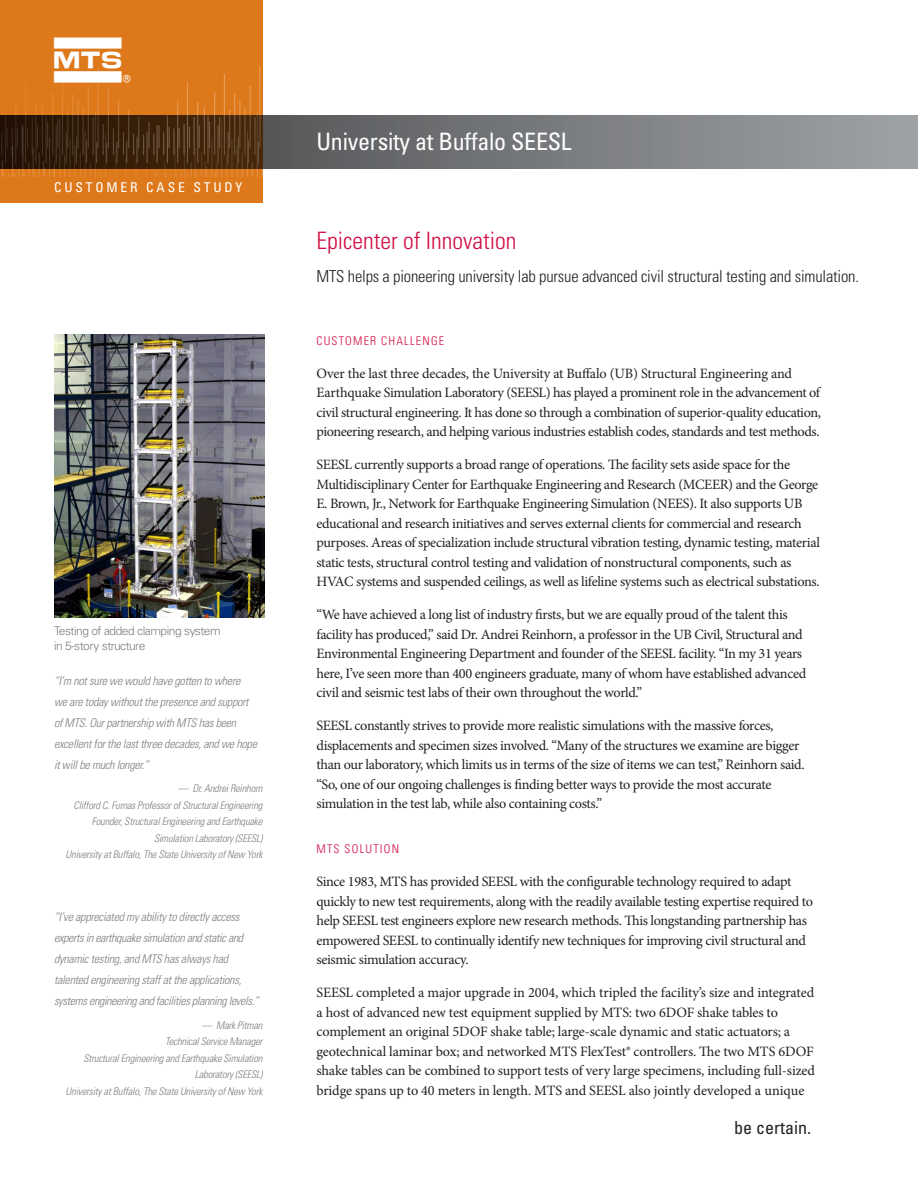
<style>
.page{position:relative;width:918px;height:1188px;background:#fff}
.page>*{position:absolute;margin:0;border:0;box-sizing:border-box;transform-origin:0 0}
.t1{font:45px "MTS Systems Systems Corporation";color:#fff}
.WHITE_HEADLINE{font:condensed 24px "Univers";letter-spacing:-.01em;color:#fff}
.RED_HEADLINE{font:300 condensed 24px "Univers";color:#d20d44}
.MTS_be_certain{font:condensed 18px "Univers";color:#231f20}
.INTRO_TEXT{font:300 condensed 16.5px "Univers";letter-spacing:-.01em;color:#231f20}
.BODY_COPY2{font:14.25px/19.5px "Minion Pro";letter-spacing:-.025em;color:#231f20}
.SUBHEADS2{font:condensed 13.5px "Univers";letter-spacing:.21em;color:#fff}
.QUOTE_TEXT{font:italic 300 condensed 12px/21px "Univers";letter-spacing:-.02em;color:#7d7f82}
.QUOTE_TEXT-2{font:300 12px/15px "Univers";letter-spacing:-.04em;color:#7d7f82}
.SUBHEADS2-2{font:300 condensed 12px "Univers";letter-spacing:.1em;color:#d20d44}
.QUOTE_NAME{font:italic 300 condensed 10.5px/16.5px "Univers";letter-spacing:-.02em;color:#7d7f82;text-align:right}
.QUOTE_TEXT-3{font:italic 300 condensed 10.5px/16.5px "Univers";letter-spacing:-.02em;color:#7d7f82;text-align:right}
</style>
<div class="page">
<svg style="left:262px;top:116px;width:656px;height:52px;background:#7b7d80"></svg>
<div style="left:0;top:0;width:262px;height:203px;background:#de791b"></div>
<hr style="left:5px;top:115px;width:1px;height:48px;background:#fff">
<hr style="left:15px;top:101px;width:1px;height:62px;background:#fff">
<hr style="left:25px;top:82px;width:1px;height:81px;background:#fff">
<hr style="left:35px;top:102px;width:1px;height:61px;background:#fff">
<hr style="left:46px;top:116px;width:1px;height:47px;background:#fff">
<hr style="left:56px;top:125px;width:1px;height:38px;background:#fff">
<hr style="left:66px;top:132px;width:1px;height:31px;background:#fff">
<hr style="left:116px;top:142px;width:2px;height:21px;background:#fff">
<hr style="left:136px;top:137px;width:2px;height:26px;background:#fff">
<hr style="left:147px;top:132px;width:1px;height:31px;background:#fff">
<hr style="left:167px;top:115px;width:1px;height:48px;background:#fff">
<hr style="left:177px;top:101px;width:1px;height:62px;background:#fff">
<hr style="left:187px;top:82px;width:1px;height:81px;background:#fff">
<hr style="left:197px;top:102px;width:1px;height:61px;background:#fff">
<hr style="left:207px;top:116px;width:2px;height:47px;background:#fff">
<hr style="left:218px;top:125px;width:1px;height:38px;background:#fff">
<hr style="left:228px;top:132px;width:1px;height:31px;background:#fff">
<hr style="left:32px;top:117px;width:1px;height:38px;background:#fff">
<hr style="left:42px;top:107px;width:1px;height:48px;background:#fff">
<hr style="left:52px;top:92px;width:1px;height:63px;background:#fff">
<hr style="left:62px;top:74px;width:1px;height:81px;background:#fff">
<hr style="left:72px;top:94px;width:1px;height:61px;background:#fff">
<hr style="left:83px;top:107px;width:1px;height:48px;background:#fff">
<hr style="left:93px;top:117px;width:1px;height:38px;background:#fff">
<hr style="left:103px;top:124px;width:1px;height:31px;background:#fff">
<svg style="left:123px;top:132px;width:4px;height:31px"></svg>
<svg style="left:133px;top:134px;width:1px;height:21px"></svg>
<svg style="left:143px;top:135px;width:1px;height:20px"></svg>
<hr style="left:194px;top:117px;width:1px;height:38px;background:#fff">
<hr style="left:204px;top:107px;width:1px;height:48px;background:#fff">
<hr style="left:214px;top:92px;width:1px;height:63px;background:#fff">
<hr style="left:224px;top:74px;width:1px;height:81px;background:#fff">
<hr style="left:234px;top:94px;width:1px;height:61px;background:#fff">
<hr style="left:244px;top:107px;width:2px;height:48px;background:#fff">
<hr style="left:254px;top:117px;width:2px;height:38px;background:#fff">
<hr style="left:57px;top:117px;width:1px;height:31px;background:#fff">
<hr style="left:67px;top:110px;width:1px;height:38px;background:#fff">
<hr style="left:77px;top:100px;width:2px;height:48px;background:#fff">
<hr style="left:88px;top:86px;width:1px;height:62px;background:#fff">
<hr style="left:98px;top:67px;width:1px;height:81px;background:#fff">
<hr style="left:108px;top:87px;width:1px;height:61px;background:#fff">
<hr style="left:118px;top:101px;width:1px;height:47px;background:#fff">
<hr style="left:128px;top:110px;width:1px;height:38px;background:#fff">
<hr style="left:138px;top:117px;width:1px;height:31px;background:#fff">
<hr style="left:148px;top:122px;width:2px;height:26px;background:#fff">
<hr style="left:219px;top:117px;width:1px;height:31px;background:#fff">
<hr style="left:229px;top:110px;width:1px;height:38px;background:#fff">
<hr style="left:239px;top:100px;width:1px;height:48px;background:#fff">
<hr style="left:250px;top:86px;width:1px;height:62px;background:#fff">
<hr style="left:259px;top:67px;width:2px;height:81px;background:#fff">
<hr style="left:59px;top:119px;width:1px;height:58px;background:#fff">
<hr style="left:70px;top:139px;width:1px;height:38px;background:#fff">
<svg style="left:76px;top:129px;width:38px;height:48px"></svg>
<hr style="left:221px;top:119px;width:1px;height:58px;background:#fff">
<hr style="left:231px;top:139px;width:2px;height:38px;background:#fff">
<svg style="left:238px;top:137px;width:25px;height:40px"></svg>
<svg style="left:1px;top:122px;width:54px;height:55px;background:#462910"></svg>
<svg style="left:63px;top:155px;width:2px;height:22px"></svg>
<hr style="left:74px;top:146px;width:1px;height:31px;background:#fff">
<hr style="left:84px;top:131px;width:2px;height:46px;background:#fff">
<hr style="left:95px;top:112px;width:1px;height:65px;background:#fff">
<hr style="left:105px;top:132px;width:1px;height:45px;background:#fff">
<hr style="left:115px;top:146px;width:1px;height:31px;background:#fff">
<hr style="left:125px;top:155px;width:2px;height:22px;background:#fff">
<svg style="left:135px;top:162px;width:2px;height:7px"></svg>
<svg style="left:144px;top:167px;width:3px;height:10px"></svg>
<svg style="left:153px;top:122px;width:64px;height:55px;background:#603b18"></svg>
<svg style="left:225px;top:155px;width:2px;height:22px"></svg>
<hr style="left:237px;top:146px;width:1px;height:31px;background:#fff">
<hr style="left:247px;top:131px;width:1px;height:46px;background:#fff">
<hr style="left:257px;top:112px;width:1px;height:65px;background:#fff">
<img style="left:54px;top:334px;width:210px;height:284px">
<p class="t1" style="left:54px;top:38px;width:80px">l</p>
<p class="SUBHEADS2" style="left:54px;top:179px;width:190px">CUSTOMER CASE STUDY</p>
<p class="QUOTE_TEXT-2" style="left:54px;top:623px;width:168px">Testing of added clamping system in 5-story structure</p>
<p class="QUOTE_TEXT" style="left:54px;top:670px;width:205px">“I’m not sure we would have gotten to where<br>we are today without the presence and support of MTS. Our partnership with MTS has been excellent for the last three decades, and we hope it will be much longer.”</p>
<p class="QUOTE_NAME" style="left:66px;top:780px;width:198px">— Dr. Andrei Reinhorn<br>Clifford C. Furnas Professor of Structural Engineering Founder, Structural Engineering and Earthquake Simulation Laboratory (SEESL)<br>University at Buffalo, The State University of New York</p>
<p class="QUOTE_TEXT" style="left:54px;top:906px;width:206px">“I’ve appreciated my ability to directly access experts in earthquake simulation and static and dynamic testing, and MTS has always had talented engineering staff at the applications, systems engineering and facilities planning levels.”</p>
<p class="QUOTE_TEXT-3" style="left:66px;top:1017px;width:198px">— Mark Pitman<br>Technical Service Manager<br>Structural Engineering and Earthquake Simulation Laboratory (SEESL)<br>University at Buffalo, The State University of New York</p>
<p class="WHITE_HEADLINE" style="left:316px;top:126px;width:257px">University at Buffalo SEESL</p>
<p class="RED_HEADLINE" style="left:316px;top:226px;width:201px">Epicenter of Innovation</p>
<p class="INTRO_TEXT" style="left:316px;top:266px;width:544px">MTS helps a pioneering university lab pursue advanced civil structural testing and simulation.</p>
<p class="SUBHEADS2-2" style="left:316px;top:334px;width:129px">CUSTOMER CHALLENGE</p>
<p class="BODY_COPY2" style="left:316px;top:364px;width:506px">Over the last three decades, the University at Buffalo (UB) Structural Engineering and Earthquake Simulation Laboratory (SEESL) has played a prominent role in the advancement of civil structural engineering. It has done so through a combination of superior-quality education, pioneering research, and helping various industries establish codes, standards and test methods.</p>
<p class="BODY_COPY2" style="left:316px;top:455px;width:505px">SEESL currently supports a broad range of operations. The facility sets aside space for the Multidisciplinary Center for Earthquake Engineering and Research (MCEER) and the George E. Brown, Jr., Network for Earthquake Engineering Simulation (NEES). It also supports UB educational and research initiatives and serves external clients for commercial and research purposes. Areas of specialization include structural vibration testing, dynamic testing, material static tests, structural control testing and validation of nonstructural components, such as HVAC systems and suspended ceilings, as well as lifeline systems such as electrical substations.</p>
<p class="BODY_COPY2" style="left:316px;top:605px;width:491px">“We have achieved a long list of industry firsts, but we are equally proud of the talent this facility has produced,” said Dr. Andrei Reinhorn, a professor in the UB Civil, Structural and Environmental Engineering Department and founder of the SEESL facility. “In my 31 years here, I’ve seen more than 400 engineers graduate, many of whom have established advanced civil and seismic test labs of their own throughout the world.”</p>
<p class="BODY_COPY2" style="left:316px;top:716px;width:490px">SEESL constantly strives to provide more realistic simulations with the massive forces, displacements and specimen sizes involved. “Many of the structures we examine are bigger than our laboratory, which limits us in terms of the size of items we can test,” Reinhorn said. “So, one of our ongoing challenges is finding better ways to provide the most accurate simulation in the test lab, while also containing costs.”</p>
<p class="SUBHEADS2-2" style="left:316px;top:842px;width:84px">MTS SOLUTION</p>
<p class="BODY_COPY2" style="left:316px;top:872px;width:498px">Since 1983, MTS has provided SEESL with the configurable technology required to adapt quickly to new test requirements, along with the readily available testing expertise required to help SEESL test engineers explore new research methods. This longstanding partnership has empowered SEESL to continually identify new techniques for improving civil structural and seismic simulation accuracy.</p>
<p class="BODY_COPY2" style="left:316px;top:983px;width:500px">SEESL completed a major upgrade in 2004, which tripled the facility’s size and integrated a host of advanced new test equipment supplied by MTS: two 6DOF shake tables to complement an original 5DOF shake table; large-scale dynamic and static actuators; a geotechnical laminar box; and networked MTS FlexTest® controllers. The two MTS 6DOF shake tables can be combined to support tests of very large specimens, including full-sized bridge spans up to 40 meters in length. MTS and SEESL also jointly developed a unique</p>
<p class="MTS_be_certain" style="left:734px;top:1116px;width:78px">be certain.</p>
</div>
